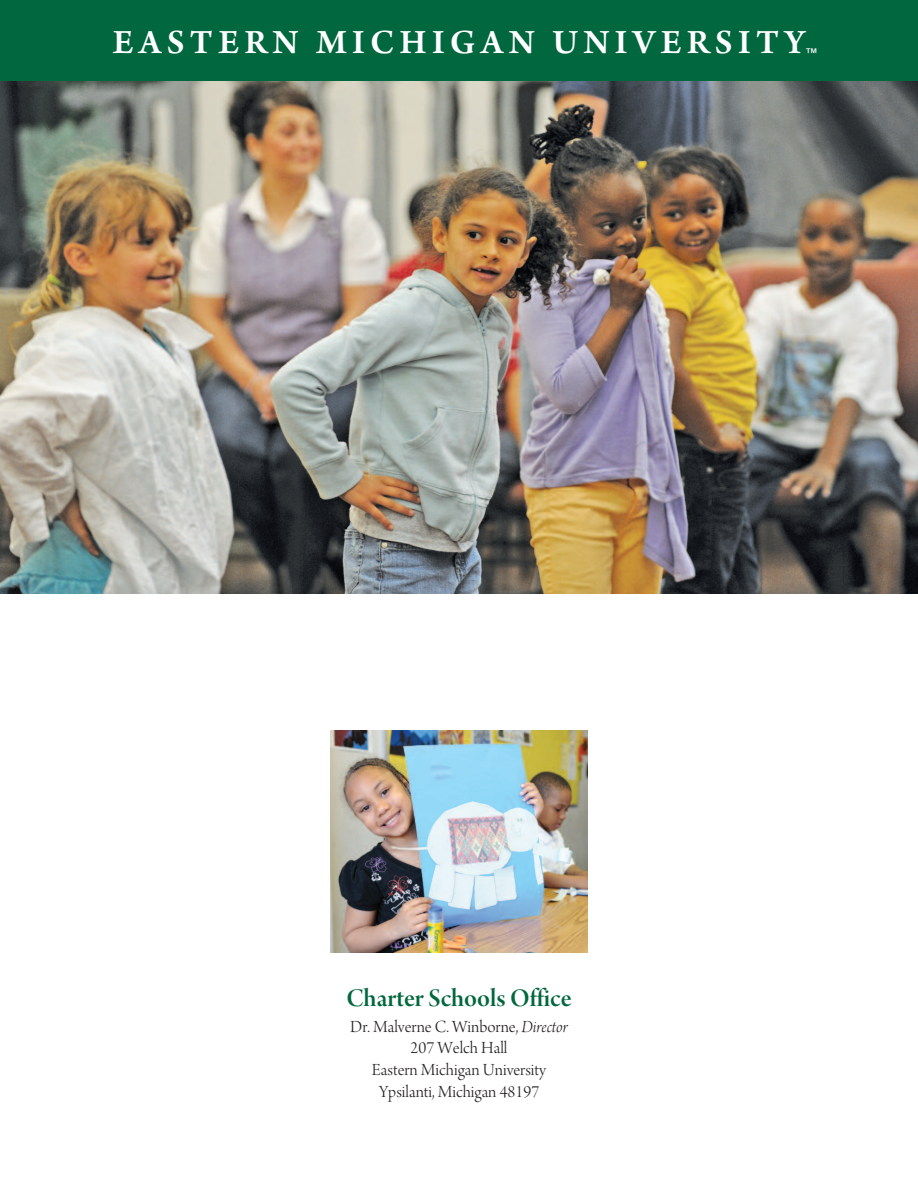
<style>
.page{position:relative;width:918px;height:1188px;background:#fff}
.page>*{position:absolute;margin:0;border:0;box-sizing:border-box;transform-origin:0 0}
.t1{font:600 36px "Arno Pro";letter-spacing:.15em;color:#fff}
.t2{font:27px "Arno Pro Smbd Display";color:#00673e}
.t3{font:18px/21.6px "Arno Pro Light Display";color:#231f20;text-align:center}
.t4{font:13.5px "Helvetica";color:#fff}
.s1{font-family:"Arno Pro Light Italic Display"}
</style>
<div class="page">
<img style="left:0;top:81px;width:918px;height:513px">
<div style="left:0;top:0;width:918px;height:81px;background:#00673e"></div>
<hr style="left:917px;top:918px;width:1px;height:270px;background:#00673e">
<img style="left:330px;top:731px;width:258px;height:222px">
<img style="left:894px;top:81px;width:24px;height:205px">
<h1 class="t1" style="left:113px;top:29px;width:694px">EASTERN MICHIGAN UNIVERSITY</h1>
<p class="t4" style="left:805px;top:45px;width:15px">™</p>
<h2 class="t2" style="left:346px;top:988px;width:227px">Charter Schools Office</h2>
<p class="t3" style="left:350px;top:1017px;width:219px">Dr. Malverne C. Winborne, <span class="s1">Director<br></span>207 Welch Hall<br>Eastern Michigan University<br>Ypsilanti, Michigan 48197</p>
</div>
